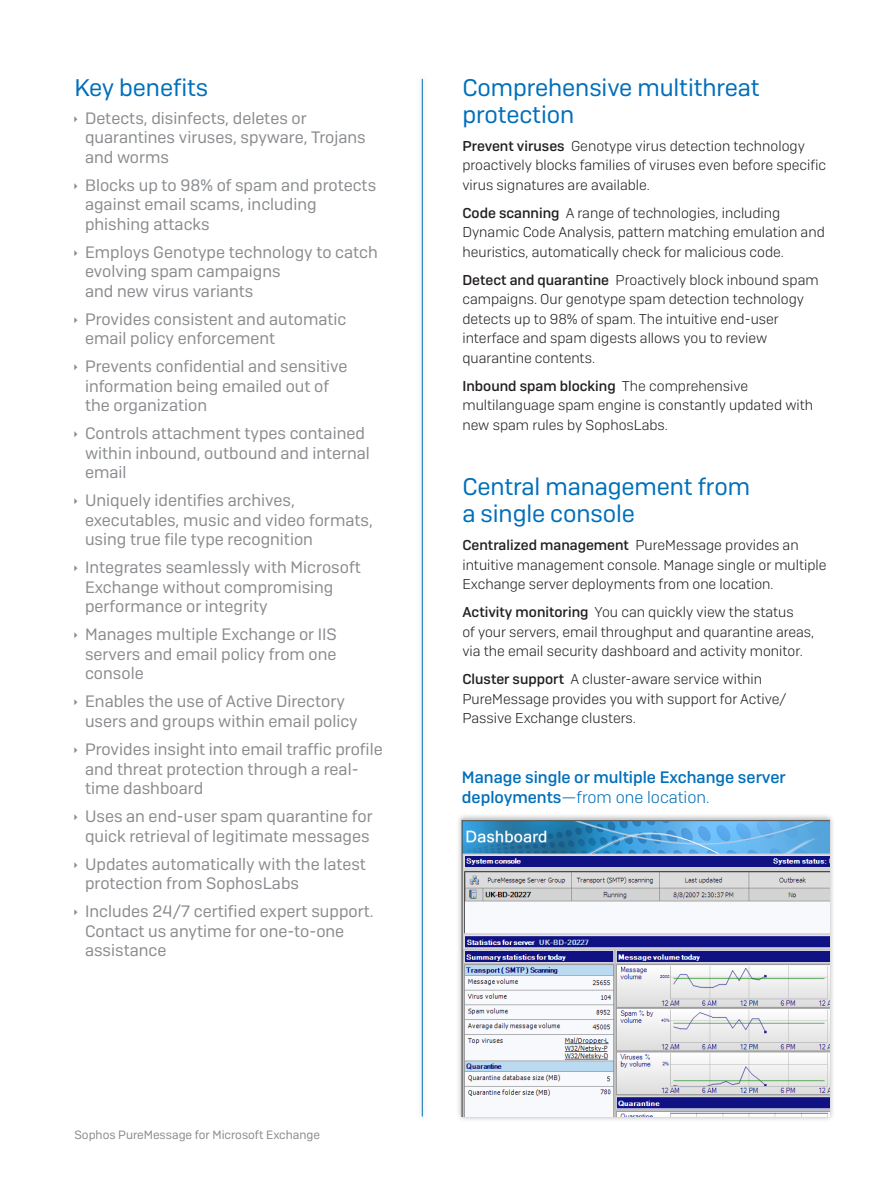
<style>
.page{position:relative;width:893px;height:1191px;background:#fff}
.page>*{position:absolute;margin:0;border:0;box-sizing:border-box;transform-origin:0 0}
.Subhead{font:24px/27px "Sophos Sans";letter-spacing:-.005em;color:#006fba}
.t1{font:16.5px/19.5px "Sophos Sans";color:#8a8c8f}
.Body_Copy_Sub_Paragr{font:500 16.5px/19.5px "Sophos Sans";color:#006fba}
.Body_Copy_Sub_Paragr-2{font:300 14.25px/19.5px "Sophos Sans";color:#231f20}
.t2{font:12px "Sophos Sans";color:#8a8c8f}
.s1{font-weight:500}
.s2{font-weight:300}
</style>
<div class="page">
<div style="left:456px;top:813px;width:379px;height:309px;background:#231f20;opacity:.35"></div>
<img style="left:462px;top:819px;width:367px;height:297px">
<svg style="left:421px;top:78px;width:2px;height:1039px"></svg>
<hr style="left:422px;top:79px;width:1px;height:1037px;background:#006fba">
<p class="Subhead" style="left:74px;top:74px;width:135px">Key benefits</p>
<p class="t1" style="left:85px;top:108px;width:282px">Detects, disinfects, deletes or quarantines viruses, spyware, Trojans and worms</p>
<p class="t1" style="left:85px;top:175px;width:293px">Blocks up to 98% of spam and protects against email scams, including phishing attacks</p>
<p class="t1" style="left:85px;top:242px;width:294px">Employs Genotype technology to catch evolving spam campaigns<br>and new virus variants</p>
<p class="t1" style="left:85px;top:309px;width:263px">Provides consistent and automatic email policy enforcement</p>
<p class="t1" style="left:85px;top:356px;width:264px">Prevents confidential and sensitive information being emailed out of the organization</p>
<p class="t1" style="left:85px;top:423px;width:286px">Controls attachment types contained within inbound, outbound and internal email</p>
<p class="t1" style="left:85px;top:490px;width:289px">Uniquely identifies archives, executables, music and video formats, using true file type recognition</p>
<p class="t1" style="left:85px;top:557px;width:277px">Integrates seamlessly with Microsoft<br>Exchange without compromising performance or integrity</p>
<p class="t1" style="left:85px;top:625px;width:253px;text-align:justify">Manages multiple Exchange or IIS servers and email policy from one console</p>
<p class="t1" style="left:85px;top:692px;width:274px">Enables the use of Active Directory users and groups within email policy</p>
<p class="t1" style="left:85px;top:739px;width:299px">Provides insight into email traffic profile and threat protection through a real&shy;time dashboard</p>
<p class="t1" style="left:85px;top:806px;width:289px">Uses an end-user spam quarantine for quick retrieval of legitimate messages</p>
<p class="t1" style="left:85px;top:854px;width:282px">Updates automatically with the latest protection from SophosLabs</p>
<p class="t1" style="left:85px;top:901px;width:290px">Includes 24/7 certified expert support.<br>Contact us anytime for one-to-one assistance</p>
<p class="t2" style="left:74px;top:1127px;width:247px">Sophos PureMessage for Microsoft Exchange</p>
<p class="Subhead" style="left:462px;top:74px;width:299px">Comprehensive multithreat protection</p>
<p class="Body_Copy_Sub_Paragr-2" style="left:462px;top:136px;width:365px"><span class="s1">Prevent viruses</span> Genotype virus detection technology proactively blocks families of viruses even before specific virus signatures are available.</p>
<p class="Body_Copy_Sub_Paragr-2" style="left:462px;top:203px;width:364px"><span class="s1">Code scanning</span> A range of technologies, including<br>Dynamic Code Analysis, pattern matching emulation and heuristics, automatically check for malicious code.</p>
<p class="Body_Copy_Sub_Paragr-2" style="left:462px;top:270px;width:358px"><span class="s1">Detect and quarantine</span> Proactively block inbound spam campaigns. Our genotype spam detection technology detects up to 98% of spam. The intuitive end-user interface and spam digests allows you to review quarantine contents.</p>
<p class="Body_Copy_Sub_Paragr-2" style="left:462px;top:376px;width:352px"><span class="s1">Inbound spam blocking</span> The comprehensive multilanguage spam engine is constantly updated with new spam rules by SophosLabs.</p>
<p class="Subhead" style="left:462px;top:473px;width:289px">Central management from a single console</p>
<p class="Body_Copy_Sub_Paragr-2" style="left:462px;top:535px;width:366px"><span class="s1">Centralized management</span> PureMessage provides an intuitive management console. Manage single or multiple<br>Exchange server deployments from one location.</p>
<p class="Body_Copy_Sub_Paragr-2" style="left:462px;top:602px;width:353px"><span class="s1">Activity monitoring</span> You can quickly view the status<br>of your servers, email throughput and quarantine areas, via the email security dashboard and activity monitor.</p>
<p class="Body_Copy_Sub_Paragr-2" style="left:462px;top:669px;width:326px"><span class="s1">Cluster support</span> A cluster-aware service within<br>PureMessage provides you with support for Active/<br>Passive Exchange clusters.</p>
<p class="Body_Copy_Sub_Paragr" style="left:462px;top:767px;width:326px">Manage single or multiple Exchange server deployments<span class="s2">—from one location.</span></p>
</div>
